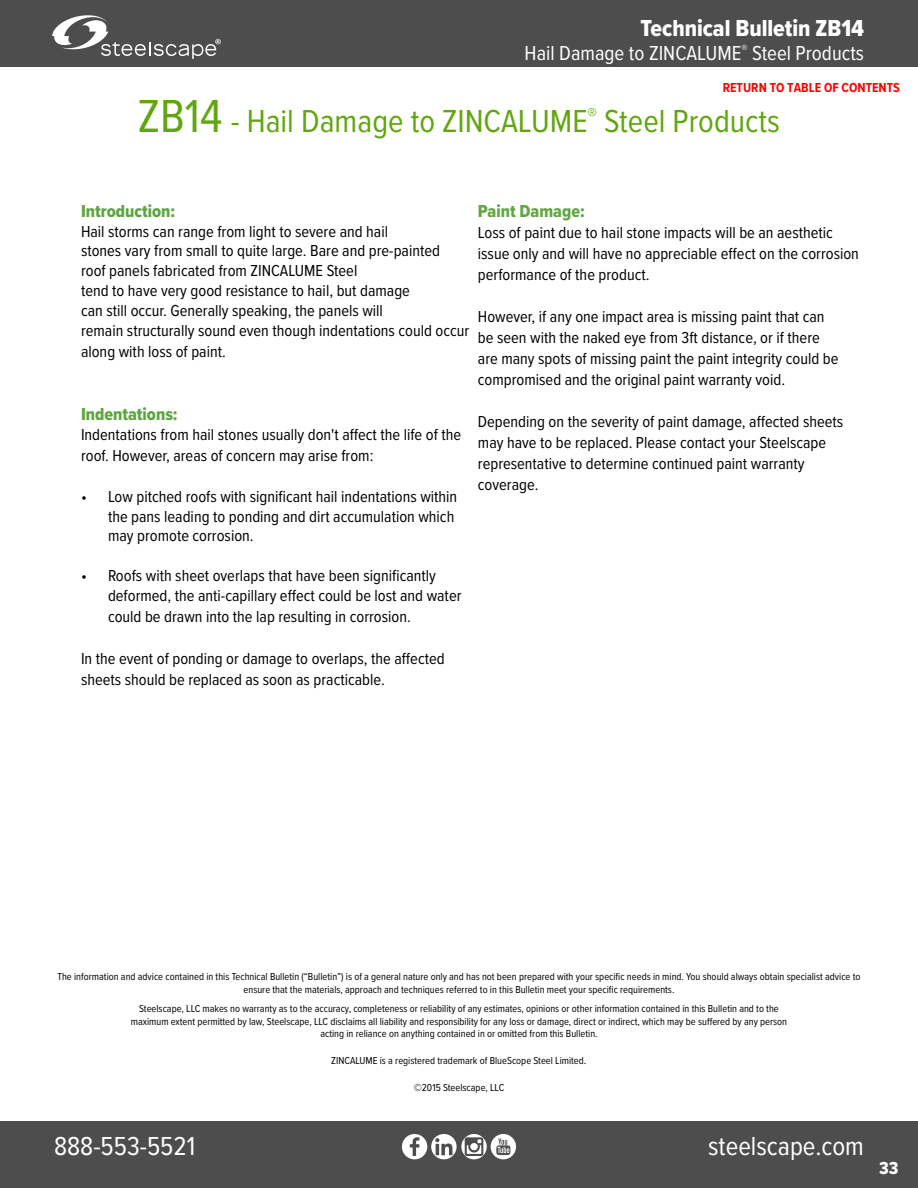
<style>
.page{position:relative;width:918px;height:1188px;background:#fff}
.page>*{position:absolute;margin:0;border:0;box-sizing:border-box;transform-origin:0 0}
.t1{font:33px "Proxima Nova Cond";color:#61a60e}
.t2{font:27px "Proxima Nova Cond";color:#fff}
.t3{font:24px "Proxima Nova Cond Extrabld";color:#fff}
.t4{font:21px "Proxima Nova Cond";color:#fff}
.t5{font:18px "Proxima Nova Cond Extrabld";color:#5da53f}
.t6{font:18px "Proxima Nova Cond Extrabld";color:#62a744}
.t7{font:18px "Proxima Nova Cond Extrabld";color:#fff}
.t8{font:16.5px/21px "Proxima Nova Cond";color:#000}
.t9{font:16.05px "Myriad Pro";color:#fff}
.t10{font:700 13.5px "Proxima Nova Cond";color:#f00}
.t11{font:10.5px/12.6px "Proxima Nova Cond";color:#000;text-align:center}
.s1{font-size:48px}
.s2{color:#62a744}
.s3{font-size:12px}
</style>
<div class="page">
<div style="left:0;top:1121px;width:918px;height:67px;background:#4d4d4d"></div>
<div style="left:0;top:0;width:918px;height:68px;background:#4e4d4d"></div>
<svg style="left:402px;top:1134px;width:114px;height:25px"></svg>
<svg style="left:52px;top:15px;width:164px;height:44px"></svg>
<p class="t9" style="left:215px;top:35px;width:8px">®</p>
<p class="t3" style="left:640px;top:10px;width:225px">Technical Bulletin ZB14</p>
<p class="t4" style="left:525px;top:37px;width:341px">Hail Damage to ZINCALUME<sup>®</sup> Steel Products</p>
<p class="t10" style="left:723px;top:77px;width:179px">RETURN TO TABLE OF CONTENTS</p>
<p class="t1" style="left:138px;top:97px;width:644px"><span class="s1">ZB14</span> - Hail Damage to ZINCALUME<sup>®</sup> Steel Products</p>
<p class="t5" style="left:81px;top:197px;width:96px">Introduction<span class="s2">:</span></p>
<p class="t8" style="left:81px;top:220px;width:309px">Hail storms can range from light to severe and hail</p>
<p class="t8" style="left:81px;top:240px;width:361px">stones vary from small to quite large. Bare and pre-painted</p>
<p class="t8" style="left:81px;top:259px;width:278px">roof panels fabricated from ZINCALUME Steel</p>
<p class="t8" style="left:81px;top:279px;width:330px">tend to have very good resistance to hail, but damage</p>
<p class="t8" style="left:81px;top:299px;width:303px">can still occur. Generally speaking, the panels will</p>
<p class="t8" style="left:81px;top:319px;width:390px">remain structurally sound even though indentations could occur along with loss of paint.</p>
<p class="t5" style="left:81px;top:401px;width:98px">Indentations<span class="s2">:</span></p>
<p class="t8" style="left:81px;top:423px;width:382px">Indentations from hail stones usually don't affect the life of the roof. However, areas of concern may arise from:</p>
<p class="t8" style="left:108px;top:486px;width:351px;line-height:19.8px;text-indent:-27px">• Low pitched roofs with significant hail indentations within the pans leading to ponding and dirt accumulation which may promote corrosion.</p>
<p class="t8" style="left:108px;top:565px;width:355px;line-height:20.4px;text-indent:-27px">• Roofs with sheet overlaps that have been significantly deformed, the anti-capillary effect could be lost and water could be drawn into the lap resulting in corrosion.</p>
<p class="t8" style="left:81px;top:647px;width:365px">In the event of ponding or damage to overlaps, the affected sheets should be replaced as soon as practicable.</p>
<p class="t6" style="left:478px;top:197px;width:108px">Paint Damage:</p>
<p class="t8" style="left:478px;top:221px;width:383px">Loss of paint due to hail stone impacts will be an aesthetic issue only and will have no appreciable effect on the corrosion performance of the product.</p>
<p class="t8" style="left:478px;top:305px;width:362px">However, if any one impact area is missing paint that can be seen with the naked eye from 3ft distance, or if there are many spots of missing paint the paint integrity could be compromised and the original paint warranty void.</p>
<p class="t8" style="left:478px;top:410px;width:367px">Depending on the severity of paint damage, affected sheets may have to be replaced. Please contact your Steelscape representative to determine continued paint warranty coverage.</p>
<p class="t11" style="left:57px;top:970px;width:805px">The information and advice contained in this Technical Bulletin (“Bulletin”) is of a general nature only and has not been prepared with your specific needs in mind. You should always obtain specialist advice to ensure that the materials, approach and techniques referred to in this Bulletin meet your specific requirements.</p>
<p class="t11" style="left:139px;top:1002px;width:641px">Steelscape, LLC makes no warranty as to the accuracy, completeness or reliability of any estimates, opinions or other information contained in this Bulletin and to the</p>
<p class="t11" style="left:131px;top:1015px;width:658px">maximum extent permitted by law, Steelscape, LLC disclaims all liability and responsibility for any loss or damage, direct or indirect, which may be suffered by any person</p>
<p class="t11" style="left:320px;top:1027px;width:279px">acting in reliance on anything contained in or omitted from this Bulletin.</p>
<p class="t11" style="left:331px;top:1054px;width:257px">ZINCALUME is a registered trademark of BlueScope Steel Limited<span class="s3">.</span></p>
<p class="t11" style="left:414px;top:1081px;width:92px">©2015 Steelscape, LLC</p>
<h2 class="t2" style="left:54px;top:1126px;width:143px">888-553-5521</h2>
<h2 class="t2" style="left:708px;top:1126px;width:157px">steelscape.com</h2>
<p class="t7" style="left:879px;top:1154px;width:21px">33</p>
</div>
